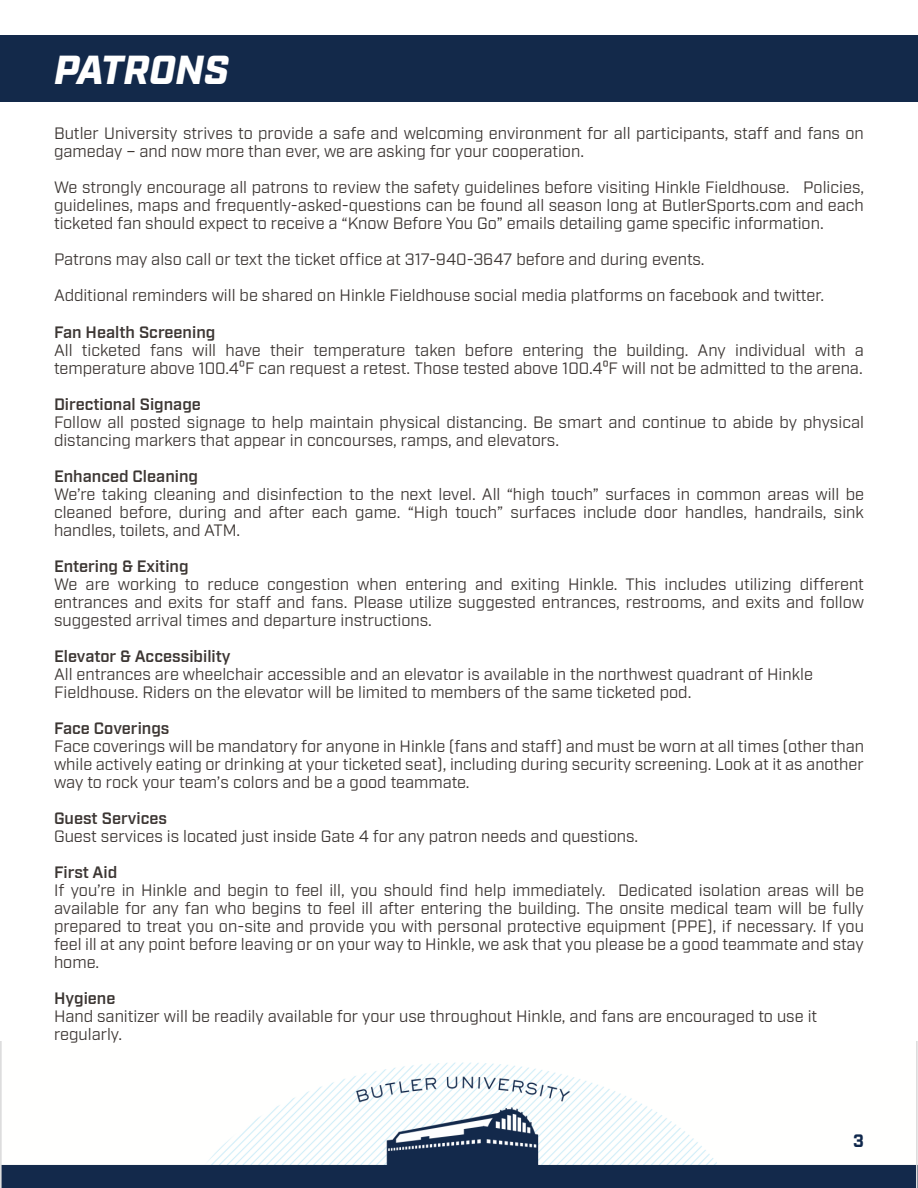
<style>
.page{position:relative;width:918px;height:1188px;background:#fff}
.page>*{position:absolute;margin:0;border:0;box-sizing:border-box;transform-origin:0 0}
.t1{font:italic 900 40.5px "Industry";color:#fff}
.t2{font:700 18px "Industry";color:#10284c}
.t3{font:16.5px/18px "Industry";color:#3c3633}
.t4{font:600 16.5px "Industry";color:#3c3633}
</style>
<div class="page">
<img style="left:0;top:1041px;width:918px;height:147px">
<div style="left:0;top:35px;width:918px;height:67px;background:#13294a"></div>
<h1 class="t1" style="left:54px;top:45px;width:177px">PATRONS</h1>
<p class="t3" style="left:54px;top:125px;width:811px">Butler University strives to provide a safe and welcoming environment for all participants, staff and fans on gameday – and now more than ever, we are asking for your cooperation.</p>
<p class="t3" style="left:54px;top:179px;width:812px;text-align:justify">We strongly encourage all patrons to review the safety guidelines before visiting Hinkle Fieldhouse. Policies, guidelines, maps and frequently-asked-questions can be found all season long at ButlerSports.com and each ticketed fan should expect to receive a “Know Before You Go” emails detailing game specific information.</p>
<p class="t3" style="left:54px;top:242px;width:772px;line-height:36px">Patrons may also call or text the ticket office at 317-940-3647 before and during events.<br>Additional reminders will be shared on Hinkle Fieldhouse social media platforms on facebook and twitter.</p>
<p class="t4" style="left:54px;top:322px;width:163px">Fan Health Screening</p>
<p class="t3" style="left:54px;top:341px;width:811px">All ticketed fans will have their temperature taken before entering the building. Any individual with a temperature above 100.4⁰F can request a retest. Those tested above 100.4⁰F will not be admitted to the arena.</p>
<p class="t4" style="left:54px;top:394px;width:148px">Directional Signage</p>
<p class="t3" style="left:54px;top:413px;width:812px">Follow all posted signage to help maintain physical distancing. Be smart and continue to abide by physical distancing markers that appear in concourses, ramps, and elevators.</p>
<p class="t4" style="left:54px;top:466px;width:146px">Enhanced Cleaning</p>
<p class="t3" style="left:54px;top:485px;width:812px;text-align:justify">We’re taking cleaning and disinfection to the next level. All “high touch” surfaces in common areas will be cleaned before, during and after each game. “High touch” surfaces include door handles, handrails, sink handles, toilets, and ATM.</p>
<p class="t4" style="left:54px;top:556px;width:136px">Entering &amp; Exiting</p>
<p class="t3" style="left:54px;top:575px;width:812px;text-align:justify">We are working to reduce congestion when entering and exiting Hinkle. This includes utilizing different entrances and exits for staff and fans. Please utilize suggested entrances, restrooms, and exits and follow suggested arrival times and departure instructions.</p>
<p class="t4" style="left:54px;top:646px;width:178px">Elevator &amp; Accessibility</p>
<p class="t3" style="left:54px;top:665px;width:761px">All entrances are wheelchair accessible and an elevator is available in the northwest quadrant of Hinkle<br>Fieldhouse. Riders on the elevator will be limited to members of the same ticketed pod.</p>
<p class="t4" style="left:54px;top:718px;width:117px">Face Coverings</p>
<p class="t3" style="left:54px;top:737px;width:812px;text-align:justify">Face coverings will be mandatory for anyone in Hinkle (fans and staff) and must be worn at all times (other than while actively eating or drinking at your ticketed seat), including during security screening. Look at it as another way to rock your team’s colors and be a good teammate.</p>
<p class="t4" style="left:54px;top:808px;width:115px">Guest Services</p>
<p class="t3" style="left:54px;top:827px;width:586px">Guest services is located just inside Gate 4 for any patron needs and questions.</p>
<p class="t4" style="left:54px;top:862px;width:65px">First Aid</p>
<p class="t3" style="left:54px;top:881px;width:812px;text-align:justify">If you’re in Hinkle and begin to feel ill, you should find help immediately. Dedicated isolation areas will be available for any fan who begins to feel ill after entering the building. The onsite medical team will be fully prepared to treat you on-site and provide you with personal protective equipment (PPE), if necessary. If you feel ill at any point before leaving or on your way to Hinkle, we ask that you please be a good teammate and stay home.</p>
<p class="t4" style="left:54px;top:988px;width:63px">Hygiene</p>
<p class="t3" style="left:54px;top:1007px;width:765px">Hand sanitizer will be readily available for your use throughout Hinkle, and fans are encouraged to use it regularly.</p>
<p class="t2" style="left:853px;top:1130px;width:12px">3</p>
</div>
